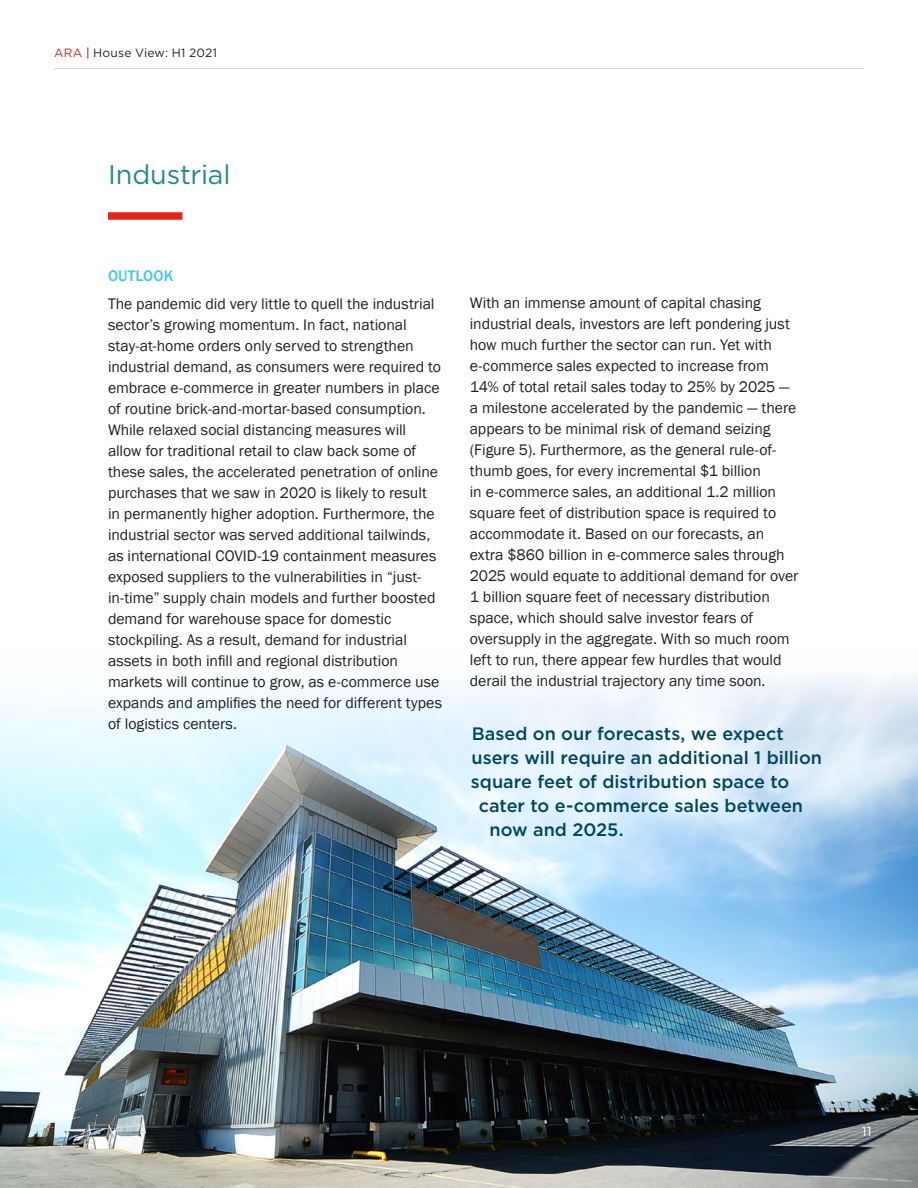
<style>
.page{position:relative;width:918px;height:1188px;background:#fff}
.page>*{position:absolute;margin:0;border:0;box-sizing:border-box;transform-origin:0 0}
.t1{font:27px "Gotham";letter-spacing:-.005em;color:#22898e}
.t2{font:500 18px/24px "Gotham";color:#00465c}
.t3{font:15.75px/21px "Franklin Gothic";color:#231f20}
.t4{font:500 15.75px "Franklin Gothic";letter-spacing:.005em;color:#43c7f0}
.t5{font:13.5px "Gotham";color:#fff}
.t6{font:12px "Gotham";letter-spacing:.015em;color:#231f20}
.s1{color:#e72419}
</style>
<div class="page">
<img style="left:0;top:677px;width:918px;height:511px">
<div style="left:108px;top:212px;width:75px;height:8px;background:#e72419"></div>
<hr style="left:54px;top:68px;width:810px;height:1px;background:#d1d2d4">
<p class="t6" style="left:54px;top:45px;width:165px"><span class="s1">ARA</span> | House View: H1 2021</p>
<p class="t1" style="left:108px;top:157px;width:124px">Industrial</p>
<p class="t4" style="left:108px;top:266px;width:67px">OUTLOOK</p>
<p class="t3" style="left:108px;top:293px;width:336px">The pandemic did very little to quell the industrial sector’s growing momentum. In fact, national stay-at-home orders only served to strengthen industrial demand, as consumers were required to embrace e-commerce in greater numbers in place of routine brick-and-mortar-based consumption.<br>While relaxed social distancing measures will allow for traditional retail to claw back some of these sales, the accelerated penetration of online purchases that we saw in 2020 is likely to result in permanently higher adoption. Furthermore, the industrial sector was served additional tailwinds, as international COVID-19 containment measures exposed suppliers to the vulnerabilities in “just&shy;in-time” supply chain models and further boosted demand for warehouse space for domestic stockpiling. As a result, demand for industrial assets in both infill and regional distribution markets will continue to grow, as e-commerce use expands and amplifies the need for different types of logistics centers.</p>
<p class="t3" style="left:470px;top:292px;width:330px">With an immense amount of capital chasing industrial deals, investors are left pondering just how much further the sector can run. Yet with e-commerce sales expected to increase from 14% of total retail sales today to 25% by 2025 — a milestone accelerated by the pandemic — there appears to be minimal risk of demand seizing (Figure 5). Furthermore, as the general rule-of&shy;thumb goes, for every incremental $1 billion<br>in e-commerce sales, an additional 1.2 million square feet of distribution space is required to accommodate it. Based on our forecasts, an extra $860 billion in e-commerce sales through 2025 would equate to additional demand for over 1 billion square feet of necessary distribution space, which should salve investor fears of oversupply in the aggregate. With so much room left to run, there appear few hurdles that would derail the industrial trajectory any time soon.</p>
<p class="t2" style="left:471px;top:722px;width:353px">Based on our forecasts, we expect users will require an additional 1 billion square feet of distribution space to</p>
<p class="t2" style="left:479px;top:794px;width:326px">cater to e-commerce sales between</p>
<p class="t2" style="left:490px;top:818px;width:136px">now and 2025.</p>
<p class="t5" style="left:862px;top:1123px;width:11px">11</p>
</div>
